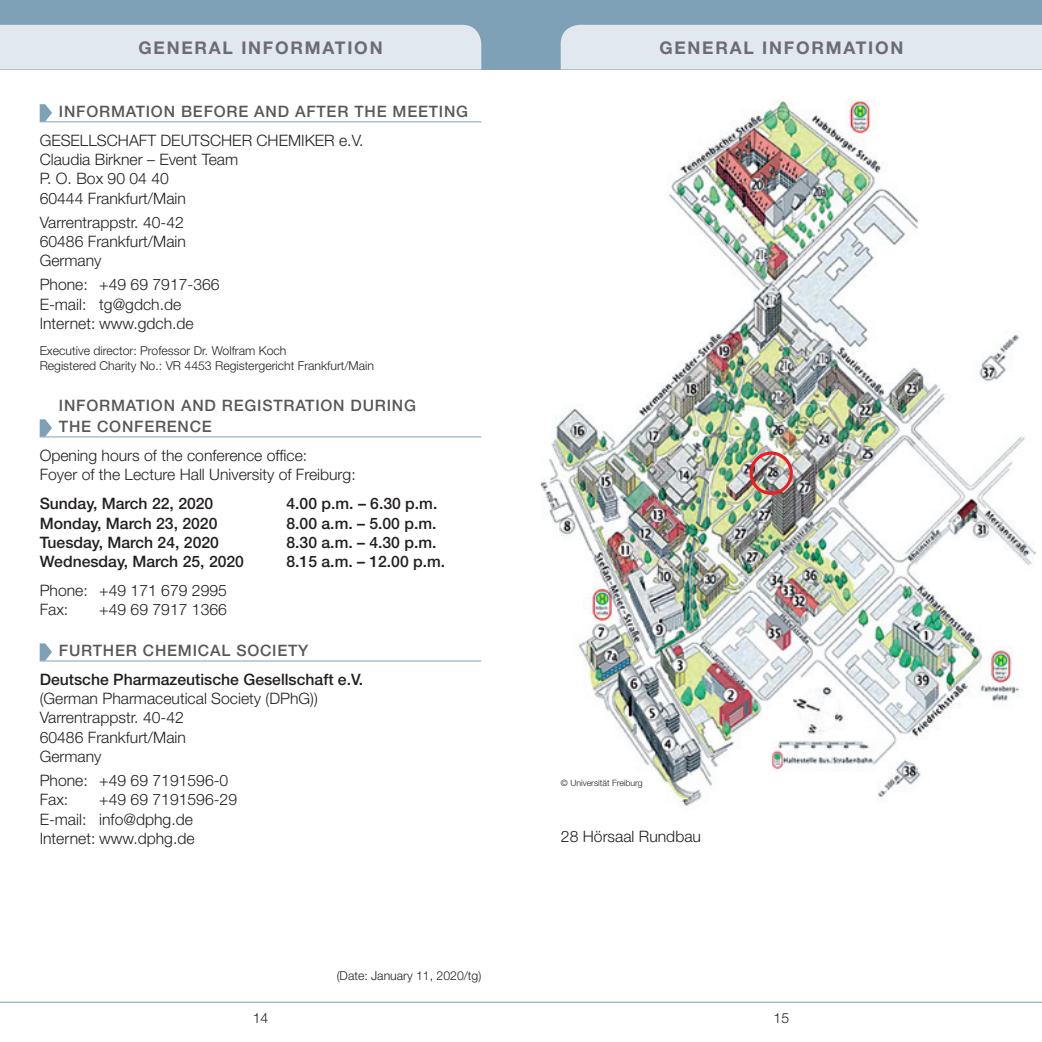
<style>
.page{position:relative;width:1042px;height:1042px;background:#fff}
.page>*{position:absolute;margin:0;border:0;box-sizing:border-box;transform-origin:0 0}
.t1{font:700 17.5px "Helvetica Neue";letter-spacing:.1em;color:#6c6d70}
.t2{font:300 15.75px/19.2px "Helvetica Neue";color:#231f20}
.t3{font:500 15.75px "Helvetica Neue";color:#231f20}
.t4{font:500 15.75px/21px "Helvetica Neue";letter-spacing:.05em;color:#57585a}
.t5{font:300 14px "Helvetica Neue";color:#231f20}
.t6{font:300 12.25px/15.8px "Helvetica Neue";color:#231f20}
.t7{font:300 8.75px "Helvetica Neue";color:#231f20}
</style>
<div class="page">
<div style="left:0;top:0;width:1042px;height:69px;background:#7ea1b7"></div>
<div style="left:0;top:25px;width:481px;height:44px;background:#e1e9ef"></div>
<div style="left:561px;top:25px;width:481px;height:44px;background:#e1e9ef"></div>
<hr style="left:0;top:1002px;width:521px;height:1px;background:#7ea1b7">
<hr style="left:521px;top:1002px;width:521px;height:1px;background:#7ea1b7">
<img style="left:541px;top:99px;width:495px;height:707px">
<div style="left:749px;top:451px;width:44px;height:44px;border:3px solid #ee1d23;border-radius:50%"></div>
<hr style="left:40px;top:122px;width:441px;height:1px;background:#7ea1b7">
<hr style="left:40px;top:437px;width:441px;height:1px;background:#7ea1b7">
<hr style="left:40px;top:661px;width:441px;height:1px;background:#7ea1b7">
<svg style="left:40px;top:104px;width:12px;height:18px"></svg>
<svg style="left:40px;top:419px;width:12px;height:18px"></svg>
<svg style="left:40px;top:643px;width:12px;height:18px"></svg>
<p class="t1" style="left:139px;top:37px;width:246px">GENERAL INFORMATION</p>
<p class="t4" style="left:59px;top:100px;width:411px">INFORMATION BEFORE AND AFTER THE MEETING</p>
<p class="t2" style="left:40px;top:130px;width:325px">GESELLSCHAFT DEUTSCHER CHEMIKER e.V.<br>Claudia Birkner – Event Team<br>P. O. Box 90 04 40<br>60444 Frankfurt/Main</p>
<p class="t2" style="left:40px;top:212px;width:148px">Varrentrappstr. 40-42<br>60486 Frankfurt/Main<br>Germany</p>
<p class="t2" style="left:40px;top:275px;width:181px">Phone: +49 69 7917-366<br>E-mail: tg@gdch.de<br>Internet: www.gdch.de</p>
<p class="t6" style="left:40px;top:342px;width:336px">Executive director: Professor Dr. Wolfram Koch<br>Registered Charity No.: VR 4453 Registergericht Frankfurt/Main</p>
<p class="t4" style="left:59px;top:394px;width:359px">INFORMATION AND REGISTRATION DURING<br>THE CONFERENCE</p>
<p class="t2" style="left:40px;top:445px;width:317px">Opening hours of the conference office:<br>Foyer of the Lecture Hall University of Freiburg:</p>
<p class="t3" style="left:40px;top:494px;width:175px">Sunday, March 22, 2020</p>
<p class="t3" style="left:286px;top:494px;width:152px">4.00 p.m. – 6.30 p.m.</p>
<p class="t3" style="left:40px;top:513px;width:179px">Monday, March 23, 2020</p>
<p class="t3" style="left:286px;top:513px;width:151px">8.00 a.m. – 5.00 p.m.</p>
<p class="t3" style="left:40px;top:533px;width:181px">Tuesday, March 24, 2020</p>
<p class="t3" style="left:286px;top:533px;width:151px">8.30 a.m. – 4.30 p.m.</p>
<p class="t3" style="left:40px;top:552px;width:206px">Wednesday, March 25, 2020</p>
<p class="t3" style="left:286px;top:552px;width:160px">8.15 a.m. – 12.00 p.m.</p>
<p class="t2" style="left:40px;top:581px;width:189px">Phone: +49 171 679 2995<br>Fax:</p>
<p class="t2" style="left:99px;top:600px;width:129px">+49 69 7917 1366</p>
<p class="t4" style="left:59px;top:639px;width:251px">FURTHER CHEMICAL SOCIETY</p>
<p class="t3" style="left:40px;top:670px;width:325px">Deutsche Pharmazeutische Gesellschaft e.V.</p>
<p class="t2" style="left:40px;top:688px;width:280px">(German Pharmaceutical Society (DPhG))<br>Varrentrappstr. 40-42<br>60486 Frankfurt/Main<br>Germany</p>
<p class="t2" style="left:40px;top:770px;width:190px">Phone: +49 69 7191596-0<br>Fax:</p>
<p class="t2" style="left:40px;top:790px;width:199px;text-indent:60px">+49 69 7191596-29<br>E-mail: info@dphg.de<br>Internet: www.dphg.de</p>
<p class="t5" style="left:253px;top:1010px;width:17px">14</p>
<p class="t6" style="left:337px;top:968px;width:146px">(Date: January 11, 2020/tg)</p>
<p class="t1" style="left:659px;top:37px;width:246px">GENERAL INFORMATION</p>
<p class="t7" style="left:561px;top:778px;width:83px">© Universität Freiburg</p>
<p class="t2" style="left:561px;top:826px;width:142px">28 Hörsaal Rundbau</p>
<p class="t5" style="left:773px;top:1010px;width:17px">15</p>
</div>
